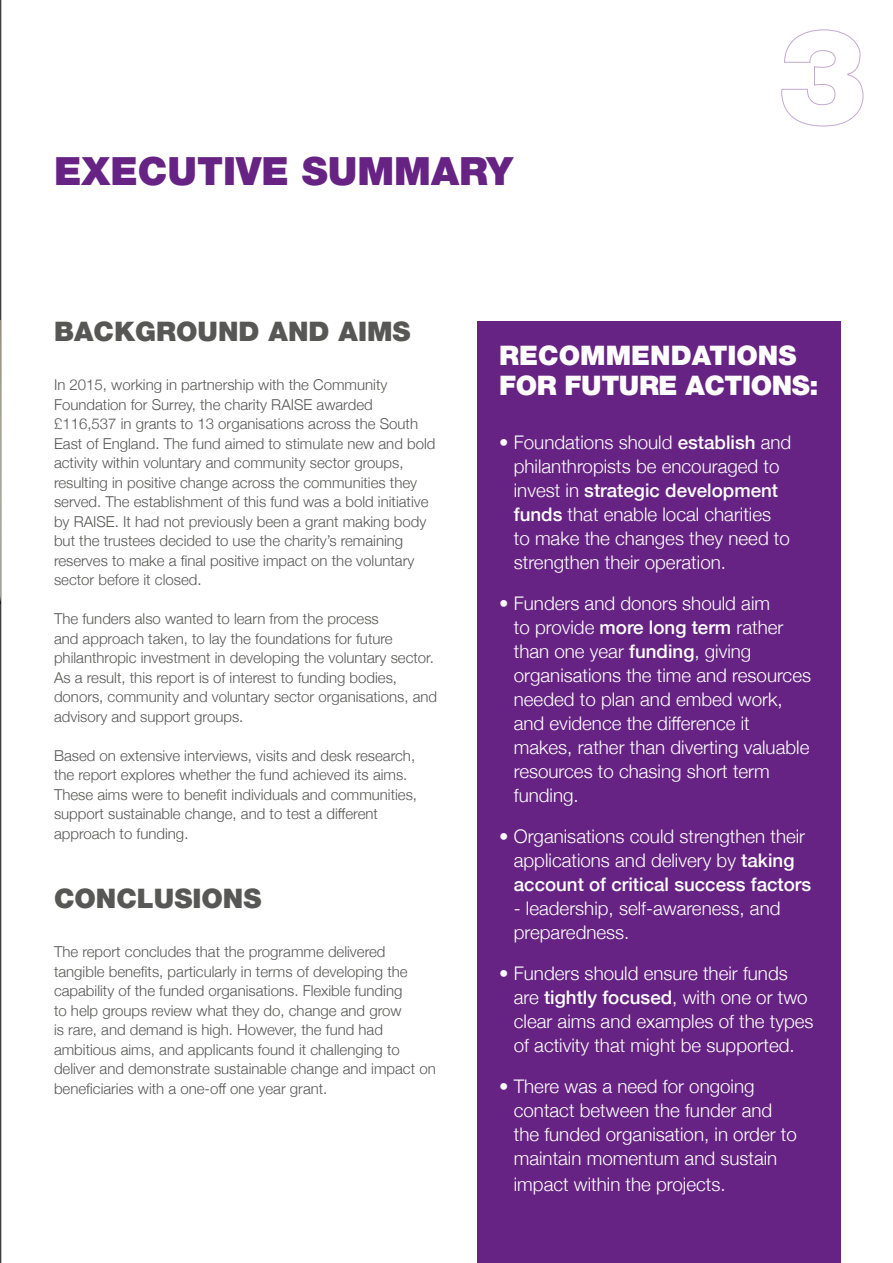
<style>
.page{position:relative;width:893px;height:1263px;background:#fff}
.page>*{position:absolute;margin:0;border:0;box-sizing:border-box;transform-origin:0 0}
.t1{font:900 39px "Helvetica Neue";color:#662383}
.t2{font:900 27px/30px "Helvetica Neue";letter-spacing:-.015em;color:#fff}
.t3{font:900 27px "Helvetica Neue";color:#575756}
.t4{font:300 18.75px/24px "Helvetica Neue";color:#fff}
.t5{font:300 15px/19.5px "Helvetica Neue";color:#575756}
.s1{font-weight:500}
</style>
<div class="page">
<hr style="left:0;top:0;width:1px;height:1263px;background:#000">
<img style="left:0;top:320px;width:1px;height:284px">
<div style="left:477px;top:321px;width:364px;height:942px;background:#662383"></div>
<svg style="left:781px;top:29px;width:83px;height:98px"></svg>
<h1 class="t1" style="left:54px;top:148px;width:460px">EXECUTIVE SUMMARY</h1>
<h2 class="t3" style="left:54px;top:315px;width:358px">BACKGROUND AND AIMS</h2>
<p class="t5" style="left:54px;top:374px;width:383px">In 2015, working in partnership with the Community Foundation for Surrey, the charity RAISE awarded £116,537 in grants to 13 organisations across the South East of England. The fund aimed to stimulate new and bold activity within voluntary and community sector groups, resulting in positive change across the communities they served. The establishment of this fund was a bold initiative by RAISE. It had not previously been a grant making body but the trustees decided to use the charity’s remaining reserves to make a final positive impact on the voluntary sector before it closed.</p>
<p class="t5" style="left:54px;top:608px;width:385px">The funders also wanted to learn from the process<br>and approach taken, to lay the foundations for future philanthropic investment in developing the voluntary sector.<br>As a result, this report is of interest to funding bodies, donors, community and voluntary sector organisations, and advisory and support groups.</p>
<p class="t5" style="left:54px;top:745px;width:365px">Based on extensive interviews, visits and desk research, the report explores whether the fund achieved its aims.<br>These aims were to benefit individuals and communities, support sustainable change, and to test a different approach to funding.</p>
<h2 class="t3" style="left:54px;top:882px;width:209px">CONCLUSIONS</h2>
<p class="t5" style="left:54px;top:941px;width:383px">The report concludes that the programme delivered tangible benefits, particularly in terms of developing the capability of the funded organisations. Flexible funding<br>to help groups review what they do, change and grow<br>is rare, and demand is high. However, the fund had ambitious aims, and applicants found it challenging to deliver and demonstrate sustainable change and impact on beneficiaries with a one-off one year grant.</p>
<h2 class="t2" style="left:499px;top:340px;width:321px">RECOMMENDATIONS<br>FOR FUTURE ACTIONS:</h2>
<p class="t4" style="left:514px;top:429px;width:279px;text-indent:-15px">• Foundations should <span class="s1">establish</span> and philanthropists be encouraged to invest in <span class="s1">strategic development funds</span> that enable local charities to make the changes they need to strengthen their operation.</p>
<p class="t4" style="left:514px;top:590px;width:299px;text-indent:-15px">• Funders and donors should aim<br>to provide <span class="s1">more long term</span> rather than one year <span class="s1">funding</span>, giving organisations the time and resources needed to plan and embed work, and evidence the difference it makes, rather than diverting valuable resources to chasing short term funding.</p>
<p class="t4" style="left:514px;top:823px;width:299px;text-indent:-15px">• Organisations could strengthen their applications and delivery by <span class="s1">taking account of critical success factors</span></p>
<p class="t4" style="left:514px;top:895px;width:268px">- leadership, self-awareness, and preparedness.</p>
<p class="t4" style="left:514px;top:960px;width:301px;text-indent:-15px">• Funders should ensure their funds are <span class="s1">tightly focused</span>, with one or two clear aims and examples of the types of activity that might be supported.</p>
<p class="t4" style="left:514px;top:1073px;width:285px;text-indent:-15px">• There was a need for ongoing contact between the funder and the funded organisation, in order to maintain momentum and sustain impact within the projects.</p>
</div>
